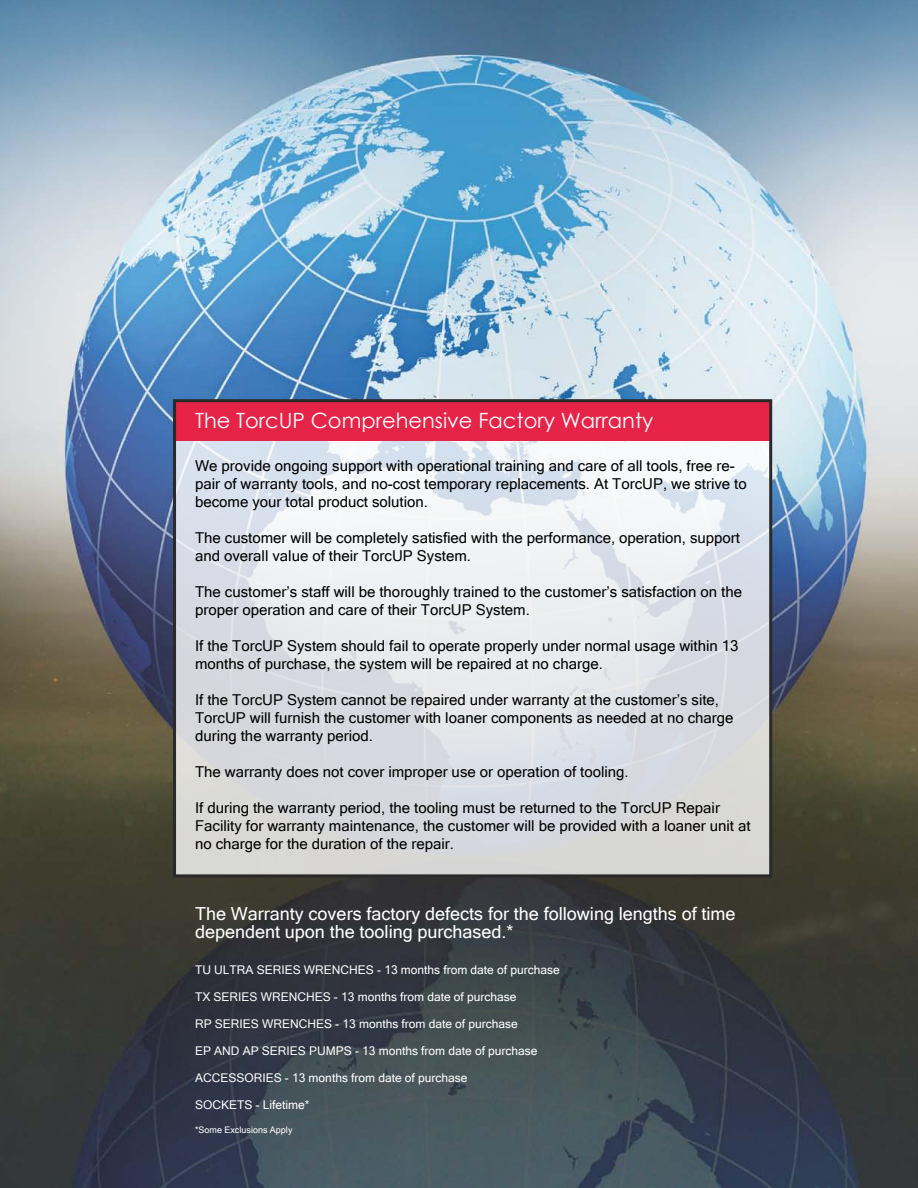
<style>
.page{position:relative;width:918px;height:1188px;background:#fff}
.page>*{position:absolute;margin:0;border:0;box-sizing:border-box;transform-origin:0 0}
.t1{font:21px "Century Gothic";color:#fff}
.t2{font:18px/18px "Microsoft Sans Serif";color:#fff}
.t3{font:15px/18px "Microsoft Sans Serif";color:#000}
.t4{font:12px "Microsoft Sans Serif";color:#fff}
.t5{font:9px "Microsoft Sans Serif";color:#fff}
</style>
<div class="page">
<img style="left:0;top:0;width:918px;height:1188px">
<svg style="left:177px;top:441px;width:591px;height:432px"></svg>
<div style="left:173px;top:402px;width:598px;height:39px;background:#e62448"></div>
<div style="left:173px;top:399px;width:599px;height:478px;border:3px solid #2a2a2a"></div>
<h1 class="t1" style="left:195px;top:406px;width:460px">The TorcUP Comprehensive Factory Warranty</h1>
<p class="t3" style="left:195px;top:456px;width:553px">We provide ongoing support with operational training and care of all tools, free re&shy;pair of warranty tools, and no-cost temporary replacements. At TorcUP, we strive to become your total product solution.</p>
<p class="t3" style="left:195px;top:528px;width:546px">The customer will be completely satisfied with the performance, operation, support and overall value of their TorcUP System.</p>
<p class="t3" style="left:195px;top:582px;width:549px">The customer’s staff will be thoroughly trained to the customer’s satisfaction on the proper operation and care of their TorcUP System.</p>
<p class="t3" style="left:195px;top:636px;width:545px">If the TorcUP System should fail to operate properly under normal usage within 13 months of purchase, the system will be repaired at no charge.</p>
<p class="t3" style="left:195px;top:690px;width:540px">If the TorcUP System cannot be repaired under warranty at the customer’s site,<br>TorcUP will furnish the customer with loaner components as needed at no charge during the warranty period.</p>
<p class="t3" style="left:195px;top:762px;width:435px">The warranty does not cover improper use or operation of tooling.</p>
<p class="t3" style="left:195px;top:798px;width:557px">If during the warranty period, the tooling must be returned to the TorcUP Repair<br>Facility for warranty maintenance, the customer will be provided with a loaner unit at no charge for the duration of the repair.</p>
<p class="t2" style="left:195px;top:904px;width:542px">The Warranty covers factory defects for the following lengths of time dependent upon the tooling purchased.*</p>
<p class="t4" style="left:195px;top:962px;width:366px">TU ULTRA SERIES WRENCHES - 13 months from date of purchase</p>
<p class="t4" style="left:195px;top:989px;width:323px">TX SERIES WRENCHES - 13 months from date of purchase</p>
<p class="t4" style="left:195px;top:1016px;width:324px">RP SERIES WRENCHES - 13 months from date of purchase</p>
<p class="t4" style="left:195px;top:1043px;width:344px">EP AND AP SERIES PUMPS - 13 months from date of purchase</p>
<p class="t4" style="left:195px;top:1070px;width:274px">ACCESSORIES - 13 months from date of purchase</p>
<p class="t4" style="left:195px;top:1097px;width:116px">SOCKETS - Lifetime*</p>
<p class="t5" style="left:195px;top:1124px;width:99px">*Some Exclusions Apply</p>
</div>
